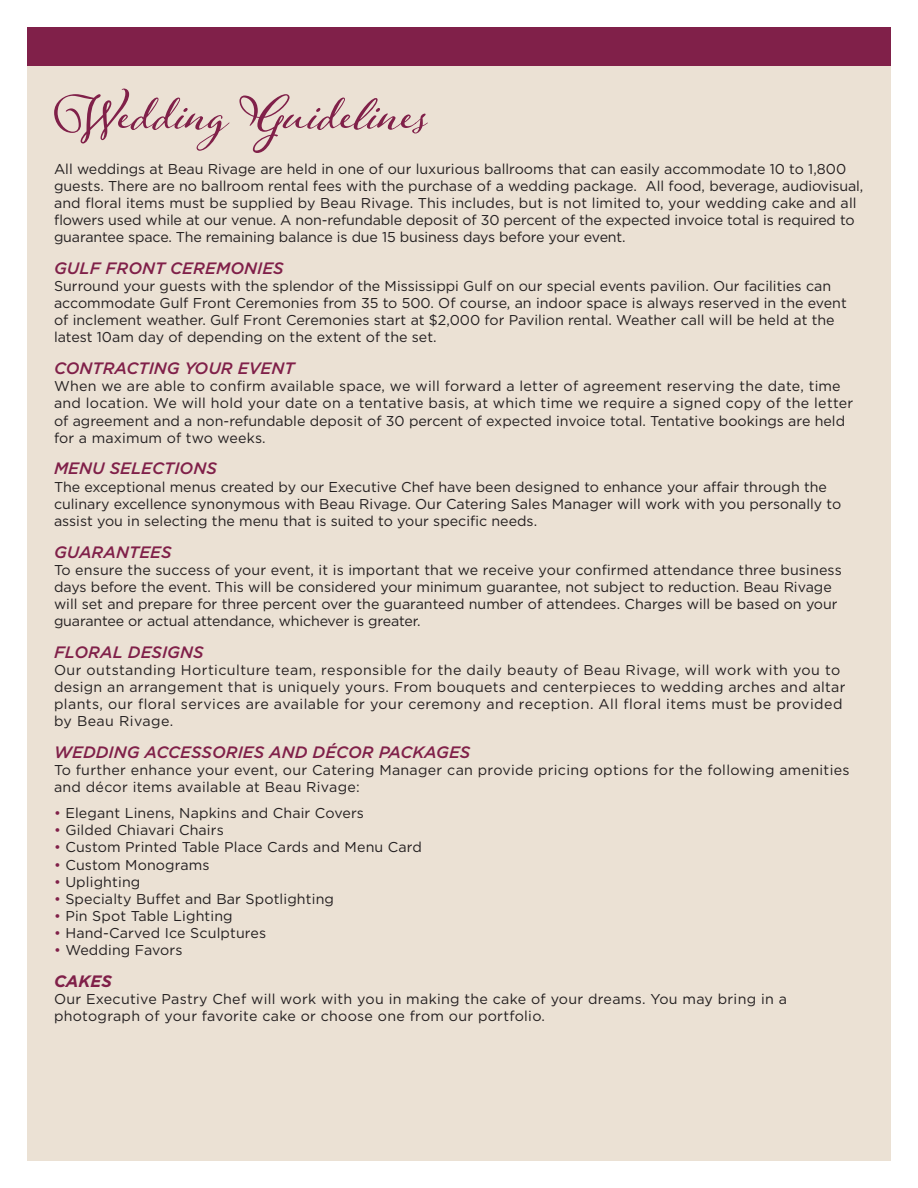
<style>
.page{position:relative;width:918px;height:1188px;background:#fff}
.page>*{position:absolute;margin:0;border:0;box-sizing:border-box;transform-origin:0 0}
.t1{font:700 62.25px "Adorn S Pomander";color:#802049}
.t2{font:italic 500 16.5px "Gotham HTF";color:#802049}
.t3{font:italic 700 16.5px "Gotham HTF";color:#802049}
.t4{font:14.25px/17.1px "Gotham HTF";color:#231f20}
.t5{font:14.25px/17.1px "Gotham HTF";letter-spacing:.03em;color:#231f20}
.t6{font:14.25px/17.1px "Gotham HTF";letter-spacing:.02em;color:#231f20}
.s1{color:#802049}
</style>
<div class="page">
<div style="left:27px;top:65px;width:864px;height:1096px;background:#ebe1d4"></div>
<div style="left:27px;top:27px;width:864px;height:38px;background:#802049"></div>
<h1 class="t1" style="left:54px;top:70px;width:374px">Wedding Guidelines</h1>
<p class="t4" style="left:54px;top:160px;width:811px">All weddings at Beau Rivage are held in one of our luxurious ballrooms that can easily accommodate 10 to 1,800 guests. There are no ballroom rental fees with the purchase of a wedding package. All food, beverage, audiovisual, and floral items must be supplied by Beau Rivage. This includes, but is not limited to, your wedding cake and all flowers used while at our venue. A non-refundable deposit of 30 percent of the expected invoice total is required to guarantee space. The remaining balance is due 15 business days before your event.</p>
<p class="t2" style="left:54px;top:259px;width:231px">GULF FRONT CEREMONIES</p>
<p class="t4" style="left:54px;top:277px;width:794px">Surround your guests with the splendor of the Mississippi Gulf on our special events pavilion. Our facilities can accommodate Gulf Front Ceremonies from 35 to 500. Of course, an indoor space is always reserved in the event of inclement weather. Gulf Front Ceremonies start at $2,000 for Pavilion rental. Weather call will be held at the latest 10am day of depending on the extent of the set.</p>
<p class="t2" style="left:54px;top:359px;width:242px">CONTRACTING YOUR EVENT</p>
<p class="t4" style="left:54px;top:378px;width:801px">When we are able to confirm available space, we will forward a letter of agreement reserving the date, time and location. We will hold your date on a tentative basis, at which time we require a signed copy of the letter of agreement and a non-refundable deposit of 30 percent of expected invoice total. Tentative bookings are held for a maximum of two weeks.</p>
<p class="t2" style="left:54px;top:459px;width:164px">MENU SELECTIONS</p>
<p class="t4" style="left:54px;top:478px;width:789px">The exceptional menus created by our Executive Chef have been designed to enhance your affair through the culinary excellence synonymous with Beau Rivage. Our Catering Sales Manager will work with you personally to assist you in selecting the menu that is suited to your specific needs.</p>
<p class="t2" style="left:54px;top:542px;width:119px">GUARANTEES</p>
<p class="t4" style="left:54px;top:561px;width:789px">To ensure the success of your event, it is important that we receive your confirmed attendance three business days before the event. This will be considered your minimum guarantee, not subject to reduction. Beau Rivage will set and prepare for three percent over the guaranteed number of attendees. Charges will be based on your guarantee or actual attendance, whichever is greater.</p>
<p class="t2" style="left:54px;top:643px;width:151px">FLORAL DESIGNS</p>
<p class="t5" style="left:54px;top:661px;width:793px">Our outstanding Horticulture team, responsible for the daily beauty of Beau Rivage, will work with you to design an arrangement that is uniquely yours. From bouquets and centerpieces to wedding arches and altar plants, our floral services are available for your ceremony and reception. All floral items must be provided by Beau Rivage.</p>
<p class="t2" style="left:54px;top:743px;width:418px">WEDDING ACCESSORIES AND DÉCOR PACKAGES</p>
<p class="t6" style="left:54px;top:761px;width:797px">To further enhance your event, our Catering Manager can provide pricing options for the following amenities and décor items available at Beau Rivage:</p>
<p class="t4" style="left:54px;top:804px;width:312px"><span class="s1">•</span> Elegant Linens, Napkins and Chair Covers</p>
<p class="t4" style="left:54px;top:822px;width:171px"><span class="s1">•</span> Gilded Chiavari Chairs</p>
<p class="t4" style="left:54px;top:839px;width:370px"><span class="s1">•</span> Custom Printed Table Place Cards and Menu Card</p>
<p class="t4" style="left:54px;top:856px;width:157px"><span class="s1">•</span> Custom Monograms</p>
<p class="t4" style="left:54px;top:873px;width:88px"><span class="s1">•</span> Uplighting</p>
<p class="t4" style="left:54px;top:890px;width:282px"><span class="s1">•</span> Specialty Buffet and Bar Spotlighting</p>
<p class="t4" style="left:54px;top:907px;width:180px"><span class="s1">•</span> Pin Spot Table Lighting</p>
<p class="t4" style="left:54px;top:924px;width:214px"><span class="s1">•</span> Hand-Carved Ice Sculptures</p>
<p class="t4" style="left:54px;top:941px;width:130px"><span class="s1">•</span> Wedding Favors</p>
<p class="t3" style="left:54px;top:971px;width:60px">CAKES</p>
<p class="t6" style="left:54px;top:990px;width:734px">Our Executive Pastry Chef will work with you in making the cake of your dreams. You may bring in a photograph of your favorite cake or choose one from our portfolio.</p>
</div>
